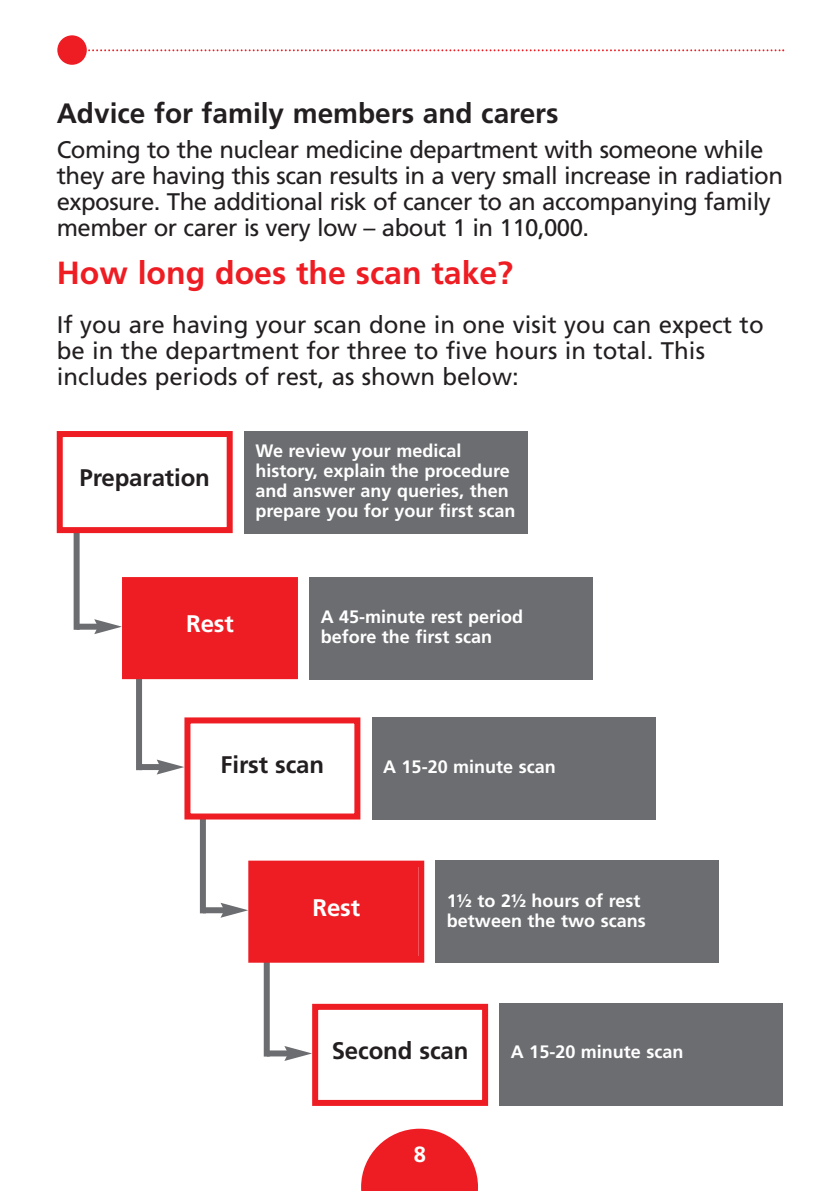
<style>
.page{position:relative;width:840px;height:1191px;background:#fff}
.page>*{position:absolute;margin:0;border:0;box-sizing:border-box;transform-origin:0 0}
.t1{font:700 32px "Frutiger";color:#ee1d23}
.t2{font:700 28px "Frutiger";color:#231f20}
.t3{font:24px/26px "Frutiger";letter-spacing:-.02em;color:#231f20}
.t4{font:24px/26px "Frutiger";color:#231f20}
.t5{font:700 24px "Frutiger";letter-spacing:-.005em;color:#231f20}
.t6{font:700 24px "Frutiger";letter-spacing:-.005em;color:#fff}
.t7{font:700 22px "Frutiger";color:#fff}
.t8{font:700 18px/20px "Frutiger";color:#fff}
</style>
<div class="page">
<div style="left:57px;top:35px;width:30px;height:30px;background:#ee1d23;border-radius:50%"></div>
<svg style="left:86px;top:49px;width:697px;height:2px"></svg>
<svg style="left:361px;top:1128px;width:116px;height:63px"></svg>
<div style="left:263px;top:960px;width:6px;height:96px;background:#6c6d70"></div>
<div style="left:200px;top:816px;width:6px;height:97px;background:#6c6d70"></div>
<div style="left:136px;top:676px;width:6px;height:94px;background:#6c6d70"></div>
<div style="left:74px;top:531px;width:6px;height:99px;background:#6c6d70"></div>
<div style="left:57px;top:431px;width:175px;height:102px;border:6px solid #ee1d23"></div>
<div style="left:244px;top:431px;width:283px;height:102px;background:#6c6d70"></div>
<div style="left:128px;top:583px;width:164px;height:90px;background:#ee1d23"></div>
<div style="left:122px;top:577px;width:176px;height:102px;border:6px solid #ee1d23"></div>
<div style="left:309px;top:577px;width:283px;height:102px;background:#6c6d70"></div>
<div style="left:184px;top:717px;width:176px;height:102px;border:6px solid #ee1d23"></div>
<div style="left:371px;top:717px;width:284px;height:102px;background:#6c6d70"></div>
<div style="left:254px;top:866px;width:164px;height:90px;background:#ee1d23"></div>
<div style="left:248px;top:860px;width:176px;height:102px;border:6px solid #ee1d23"></div>
<div style="left:435px;top:860px;width:284px;height:102px;background:#6c6d70"></div>
<div style="left:312px;top:1003px;width:176px;height:103px;border:6px solid #ee1d23"></div>
<div style="left:499px;top:1003px;width:283px;height:103px;background:#6c6d70"></div>
<div style="left:77px;top:623px;width:22px;height:6px;background:#6c6d70"></div>
<svg style="left:94px;top:619px;width:28px;height:15px"></svg>
<div style="left:139px;top:764px;width:23px;height:6px;background:#6c6d70"></div>
<svg style="left:157px;top:759px;width:27px;height:15px"></svg>
<div style="left:203px;top:907px;width:23px;height:6px;background:#6c6d70"></div>
<svg style="left:220px;top:902px;width:28px;height:15px"></svg>
<div style="left:266px;top:1050px;width:23px;height:6px;background:#6c6d70"></div>
<svg style="left:284px;top:1046px;width:28px;height:15px"></svg>
<p class="t2" style="left:57px;top:102px;width:503px">Advice for family members and carers</p>
<p class="t3" style="left:57px;top:138px;width:727px">Coming to the nuclear medicine department with someone while they are having this scan results in a very small increase in radiation exposure. The additional risk of cancer to an accompanying family member or carer is very low – about 1 in 110,000.</p>
<h1 class="t1" style="left:57px;top:260px;width:458px">How long does the scan take?</h1>
<p class="t4" style="left:57px;top:313px;width:708px">If you are having your scan done in one visit you can expect to be in the department for three to five hours in total. This includes periods of rest, as shown below:</p>
<p class="t5" style="left:79px;top:468px;width:132px">Preparation</p>
<p class="t8" style="left:255px;top:442px;width:261px">We review your medical history, explain the procedure and answer any queries, then prepare you for your first scan</p>
<p class="t6" style="left:186px;top:614px;width:49px">Rest</p>
<p class="t8" style="left:320px;top:608px;width:204px">A 45-minute rest period before the first scan</p>
<p class="t5" style="left:220px;top:755px;width:105px">First scan</p>
<p class="t8" style="left:383px;top:758px;width:174px">A 15-20 minute scan</p>
<p class="t6" style="left:312px;top:898px;width:49px">Rest</p>
<p class="t8" style="left:446px;top:892px;width:200px">1½ to 2½ hours of rest between the two scans</p>
<p class="t5" style="left:331px;top:1041px;width:138px">Second scan</p>
<p class="t8" style="left:510px;top:1043px;width:174px">A 15-20 minute scan</p>
<p class="t7" style="left:413px;top:1145px;width:14px">8</p>
</div>
